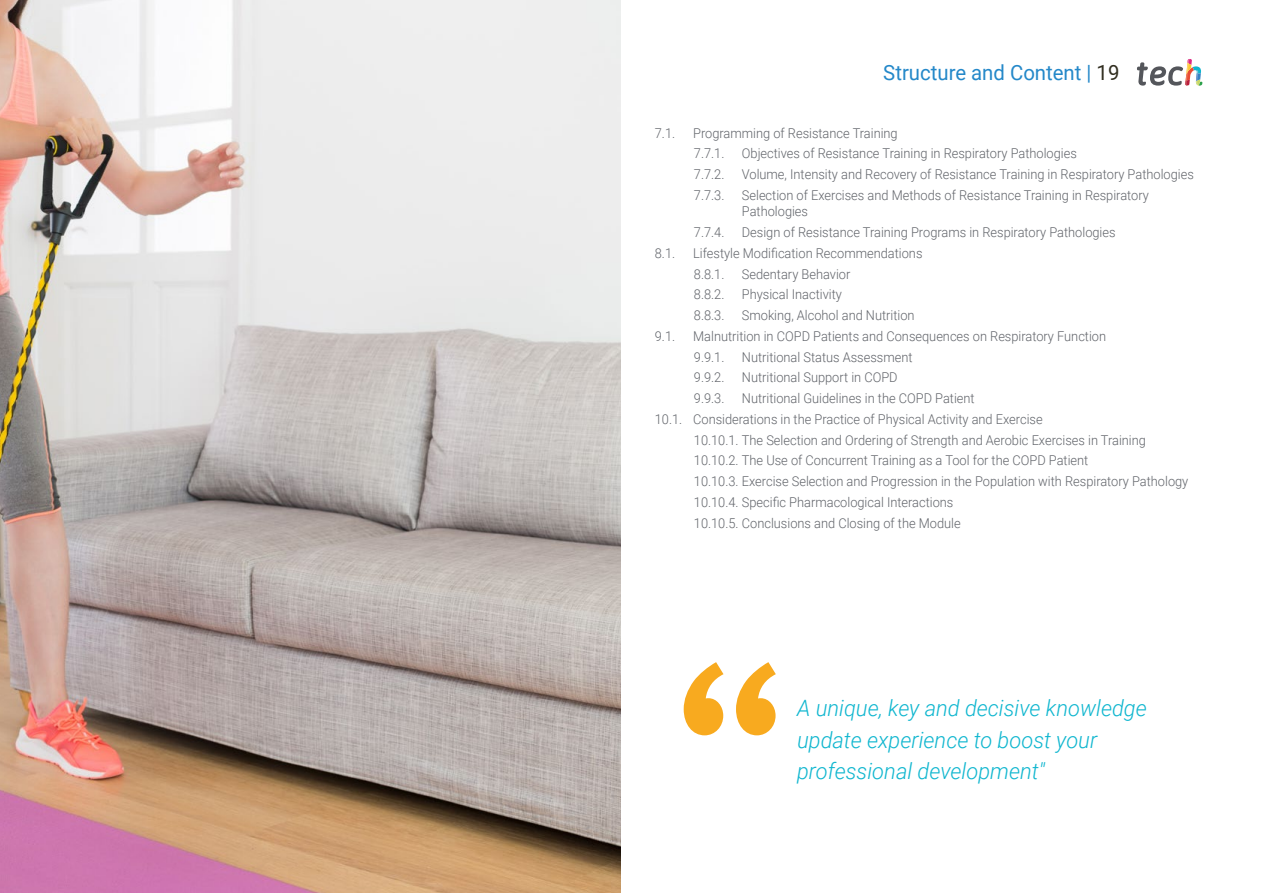
<style>
.page{position:relative;width:1263px;height:893px;background:#fff}
.page>*{position:absolute;margin:0;border:0;box-sizing:border-box;transform-origin:0 0}
.t1{font:italic 300 22.5px/31.5px "Roboto";color:#0fb6cf}
.t2{font:21px "Roboto";color:#2488c9}
.t3{font:300 13.5px/20.7px "Roboto";color:#61646a;scale:.95 1}
.s1{color:#312e20}
</style>
<div class="page">
<img style="left:0;top:0;width:621px;height:893px">
<svg style="left:1137px;top:59px;width:65px;height:27px"></svg>
<svg style="left:684px;top:662px;width:92px;height:73px"></svg>
<h2 class="t2" style="left:883px;top:57px;width:238px">Structure and Content | <span class="s1">19</span></h2>
<p class="t3" style="left:655px;top:122px;width:23px">7.1.</p>
<p class="t3" style="left:693px;top:122px;width:217px">Programming of Resistance Training<br>7.7.1.</p>
<p class="t3" style="left:742px;top:143px;width:354px">Objectives of Resistance Training in Respiratory Pathologies</p>
<p class="t3" style="left:694px;top:164px;width:34px">7.7.2.</p>
<p class="t3" style="left:742px;top:164px;width:477px">Volume, Intensity and Recovery of Resistance Training in Respiratory Pathologies</p>
<p class="t3" style="left:694px;top:184px;width:34px">7.7.3.</p>
<p class="t3" style="left:742px;top:186px;width:430px;line-height:16.5px">Selection of Exercises and Methods of Resistance Training in Respiratory<br>Pathologies</p>
<p class="t3" style="left:694px;top:222px;width:34px">7.7.4.</p>
<p class="t3" style="left:742px;top:222px;width:395px">Design of Resistance Training Programs in Respiratory Pathologies</p>
<p class="t3" style="left:655px;top:242px;width:23px">8.1.</p>
<p class="t3" style="left:693px;top:242px;width:243px">Lifestyle Modification Recommendations<br>8.8.1.</p>
<p class="t3" style="left:742px;top:263px;width:116px">Sedentary Behavior</p>
<p class="t3" style="left:694px;top:284px;width:34px">8.8.2.</p>
<p class="t3" style="left:742px;top:284px;width:107px">Physical Inactivity</p>
<p class="t3" style="left:694px;top:305px;width:34px">8.8.3.</p>
<p class="t3" style="left:742px;top:305px;width:183px">Smoking, Alcohol and Nutrition</p>
<p class="t3" style="left:655px;top:325px;width:23px">9.1.</p>
<p class="t3" style="left:693px;top:325px;width:436px">Malnutrition in COPD Patients and Consequences on Respiratory Function<br>9.9.1.</p>
<p class="t3" style="left:742px;top:346px;width:181px">Nutritional Status Assessment</p>
<p class="t3" style="left:694px;top:367px;width:34px">9.9.2.</p>
<p class="t3" style="left:742px;top:367px;width:165px">Nutritional Support in COPD</p>
<p class="t3" style="left:694px;top:388px;width:34px">9.9.3.</p>
<p class="t3" style="left:742px;top:388px;width:247px">Nutritional Guidelines in the COPD Patient</p>
<p class="t3" style="left:655px;top:408px;width:410px">10.1. Considerations in the Practice of Physical Activity and Exercise</p>
<p class="t3" style="left:694px;top:429px;width:477px">10.10.1. The Selection and Ordering of Strength and Aerobic Exercises in Training</p>
<p class="t3" style="left:694px;top:450px;width:417px">10.10.2. The Use of Concurrent Training as a Tool for the COPD Patient</p>
<p class="t3" style="left:694px;top:471px;width:522px">10.10.3. Exercise Selection and Progression in the Population with Respiratory Pathology</p>
<p class="t3" style="left:694px;top:491px;width:275px">10.10.4. Specific Pharmacological Interactions</p>
<p class="t3" style="left:694px;top:512px;width:282px">10.10.5. Conclusions and Closing of the Module</p>
<h1 class="t1" style="left:797px;top:692px;width:351px">A unique, key and decisive knowledge update experience to boost your professional development"</h1>
</div>
